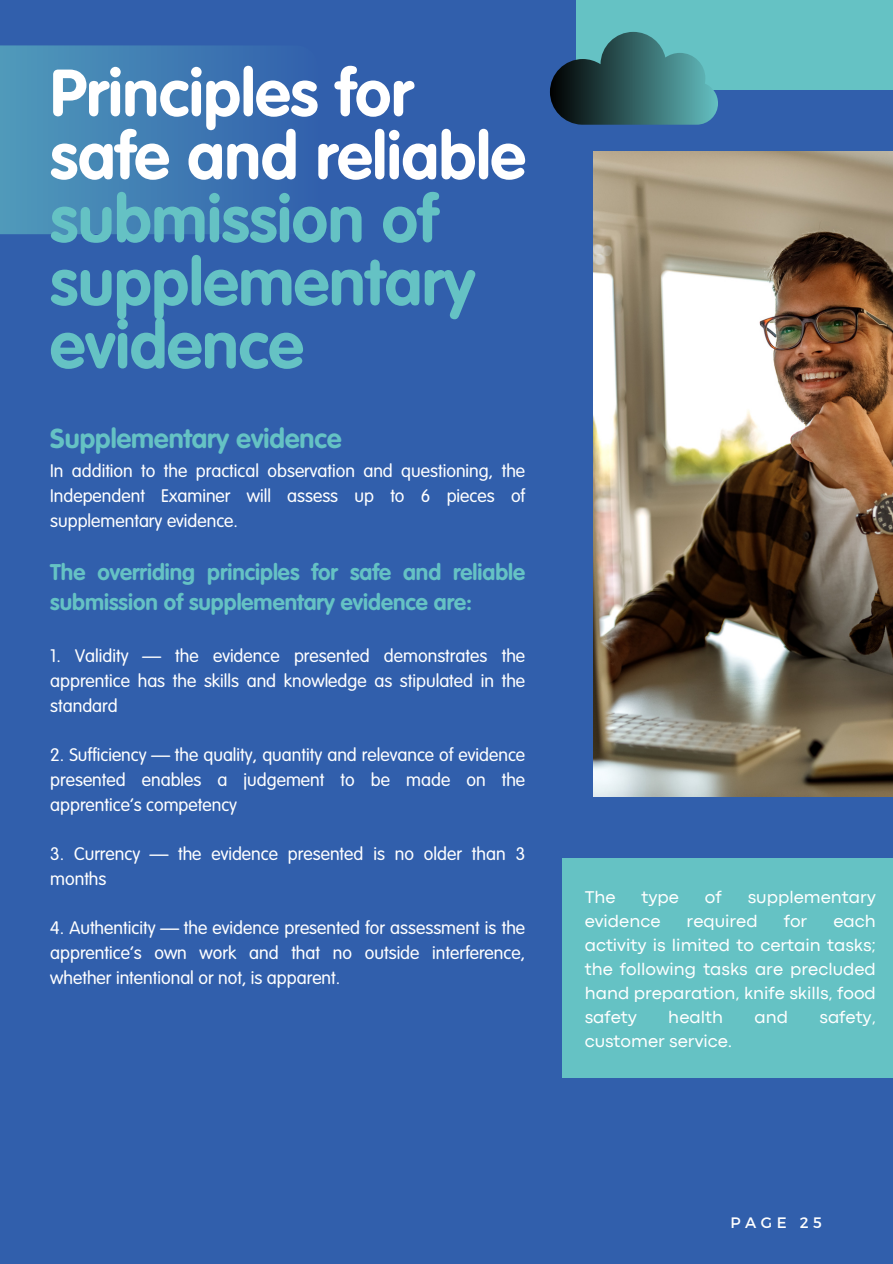
<style>
.page{position:relative;width:893px;height:1264px;background:#fff}
.page>*{position:absolute;margin:0;border:0;box-sizing:border-box;transform-origin:0 0}
.t1{font:700 65.1px/63px "VAG Rounded Std";color:#65c2c4}
.t2{font:700 65.1px/63px "VAG Rounded Std";color:#fff}
.t3{font:700 27px "VAG Rounded Std";color:#65c2c4}
.t4{font:700 22.35px/30.3px "VAG Rounded Std";color:#65c2c4}
.t5{font:300 17.85px/24.8px "VAG Rounded Std";color:#fff;text-align:justify}
.t6{font:17.7px/24px "Codec Pro";color:#fff;text-align:justify}
.t7{font:15.15px "Montserrat";letter-spacing:.3em;color:#fff}
</style>
<div class="page">
<div style="left:0;top:0;width:892px;height:1263px;background:#315fac"></div>
<div style="left:562px;top:858px;width:330px;height:219px;background:#65c2c4"></div>
<img style="left:593px;top:151px;width:299px;height:645px">
<div style="left:575px;top:0;width:317px;height:89px;background:#65c2c4"></div>
<svg style="left:0;top:45px;width:266px;height:189px;background:#4381b4"></svg>
<svg style="left:550px;top:32px;width:167px;height:93px"></svg>
<h1 class="t2" style="left:50px;top:67px;width:477px">Principles for safe and reliable</h1>
<h1 class="t1" style="left:50px;top:193px;width:426px">submission of supplementary evidence</h1>
<h2 class="t3" style="left:50px;top:427px;width:293px">Supplementary evidence</h2>
<p class="t5" style="left:50px;top:460px;width:476px">In addition to the practical observation and questioning, the Independent Examiner will assess up to 6 pieces of supplementary evidence.</p>
<p class="t4" style="left:50px;top:558px;width:476px">The overriding principles for safe and reliable submission of supplementary evidence are:</p>
<p class="t5" style="left:50px;top:645px;width:476px">1. Validity — the evidence presented demonstrates the apprentice has the skills and knowledge as stipulated in the standard</p>
<p class="t5" style="left:50px;top:744px;width:476px">2. Sufficiency — the quality, quantity and relevance of evidence presented enables a judgement to be made on the apprentice’s competency</p>
<p class="t5" style="left:50px;top:843px;width:476px">3. Currency — the evidence presented is no older than 3 months</p>
<p class="t5" style="left:50px;top:917px;width:476px">4. Authenticity — the evidence presented for assessment is the apprentice’s own work and that no outside interference, whether intentional or not, is apparent.</p>
<p class="t6" style="left:584px;top:886px;width:32px">The</p>
<p class="t6" style="left:641px;top:886px;width:39px">type</p>
<p class="t6" style="left:705px;top:886px;width:18px">of</p>
<p class="t6" style="left:747px;top:886px;width:130px">supplementary</p>
<p class="t6" style="left:584px;top:910px;width:77px">evidence</p>
<p class="t6" style="left:686px;top:910px;width:72px">required</p>
<p class="t6" style="left:783px;top:910px;width:25px">for</p>
<p class="t6" style="left:584px;top:910px;width:293px;text-indent:249px">each activity is limited to certain tasks; the following tasks are precluded hand preparation, knife skills, food safety</p>
<p class="t6" style="left:668px;top:1006px;width:56px">health</p>
<p class="t6" style="left:754px;top:1006px;width:35px">and</p>
<p class="t6" style="left:819px;top:1006px;width:58px">safety,</p>
<p class="t6" style="left:584px;top:1030px;width:149px">customer service.</p>
<p class="t7" style="left:730px;top:1212px;width:93px">PAGE 25</p>
</div>
